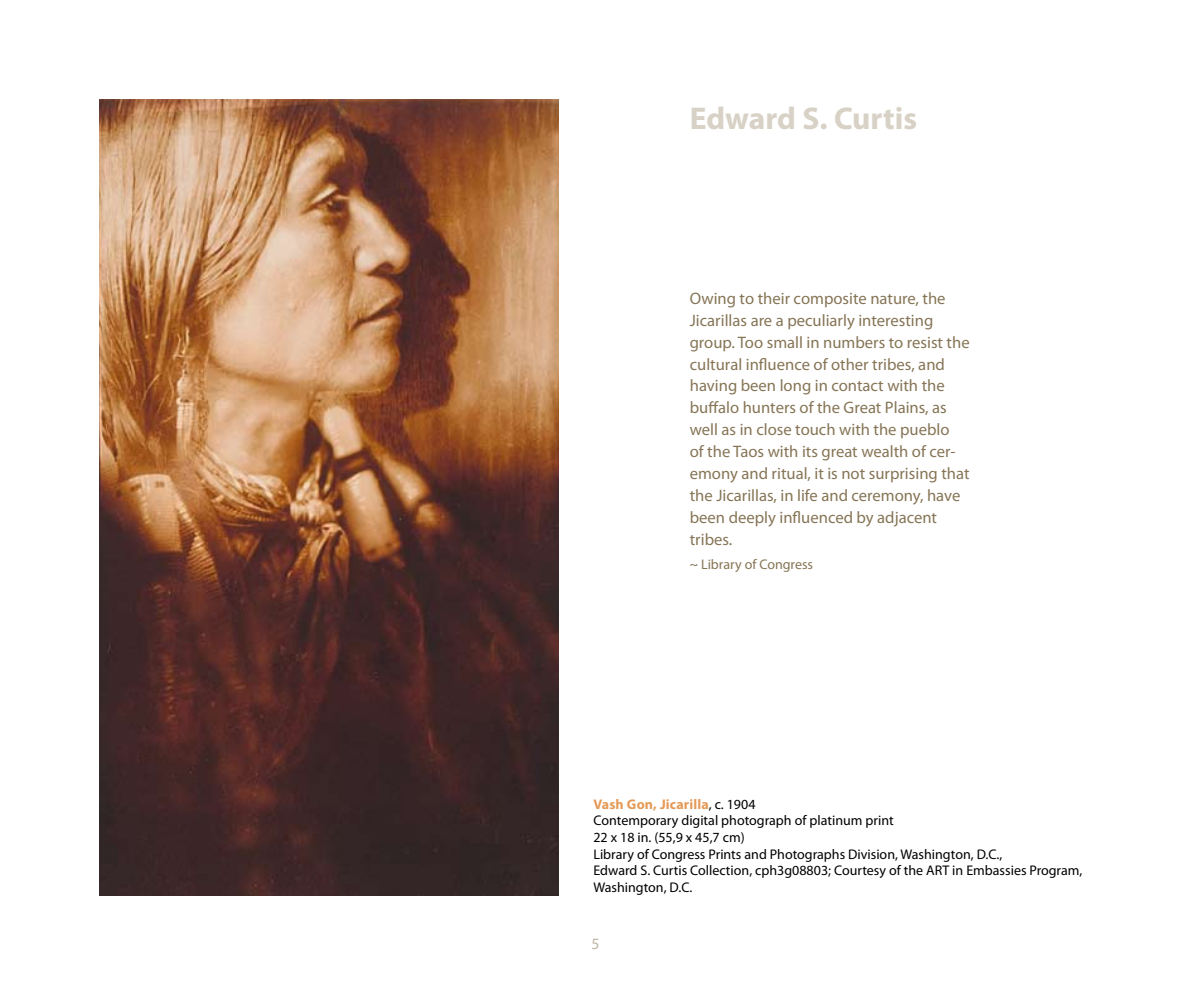
<style>
.page{position:relative;width:1191px;height:993px;background:#fff}
.page>*{position:absolute;margin:0;border:0;box-sizing:border-box;transform-origin:0 0}
.t1{font:700 31.5px "Myriad Pro";color:#d8d1c5}
.t2{font:16.62px/21.9px "Myriad Pro";color:#867556}
.t3{font:14px/16.6px "Myriad Pro";color:#000}
.t4{font:14px "Myriad Pro";color:#867556}
.s1{font-weight:700;color:#e59956}
</style>
<div class="page">
<img style="left:99px;top:99px;width:459px;height:795px">
<h1 class="t1" style="left:690px;top:97px;width:229px">Edward S. Curtis</h1>
<p class="t2" style="left:690px;top:287px;width:281px">Owing to their composite nature, the Jicarillas are a peculiarly interesting group. Too small in numbers to resist the cultural influence of other tribes, and having been long in contact with the buffalo hunters of the Great Plains, as well as in close touch with the pueblo<br>of the Taos with its great wealth of cer&shy;emony and ritual, it is not surprising that the Jicarillas, in life and ceremony, have been deeply influenced by adjacent tribes.</p>
<p class="t4" style="left:690px;top:555px;width:125px">~ Library of Congress</p>
<p class="t3" style="left:593px;top:795px;width:490px"><span class="s1">Vash Gon, Jicarilla</span>, c. 1904<br>Contemporary digital photograph of platinum print<br>22 x 18 in. (55,9 x 45,7 cm)<br>Library of Congress Prints and Photographs Division, Washington, D.C.,<br>Edward S. Curtis Collection, cph3g08803; Courtesy of the ART in Embassies Program, Washington, D.C.</p>
</div>
